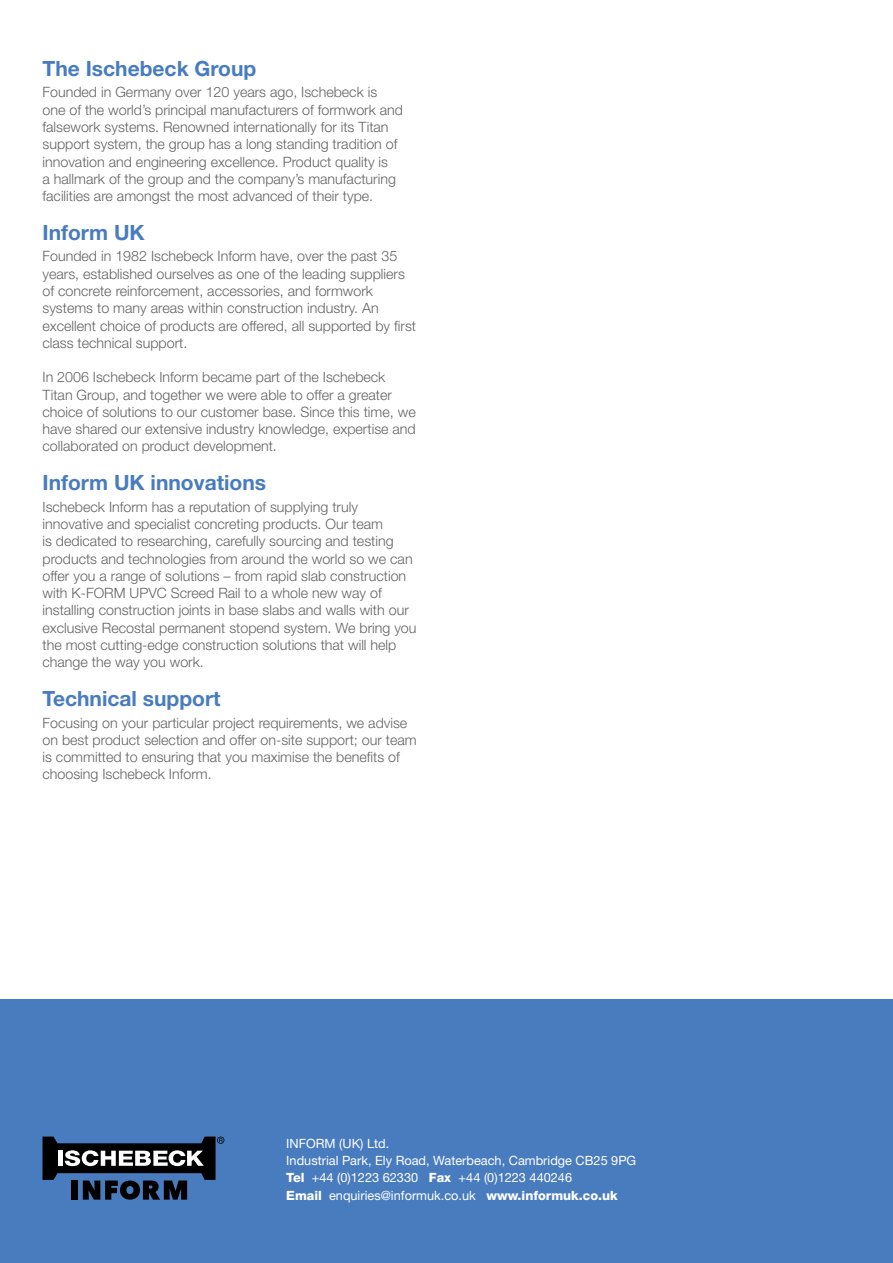
<style>
.page{position:relative;width:893px;height:1263px;background:#fff}
.page>*{position:absolute;margin:0;border:0;box-sizing:border-box;transform-origin:0 0}
.t1{font:700 21px "Helvetica Neue";color:#487cbf}
.t2{font:300 14.25px/17.2px "Helvetica Neue";color:#646363}
.t3{font:12.75px/17.2px "Helvetica Neue";color:#fff}
.s1{font-weight:800}
</style>
<div class="page">
<div style="left:0;top:999px;width:893px;height:264px;background:#487cbf"></div>
<svg style="left:43px;top:1136px;width:181px;height:63px"></svg>
<h1 class="t1" style="left:43px;top:55px;width:215px">The Ischebeck Group</h1>
<p class="t2" style="left:43px;top:83px;width:362px">Founded in Germany over 120 years ago, Ischebeck is one of the world’s principal manufacturers of formwork and falsework systems. Renowned internationally for its Titan support system, the group has a long standing tradition of innovation and engineering excellence. Product quality is<br>a hallmark of the group and the company’s manufacturing facilities are amongst the most advanced of their type.</p>
<h1 class="t1" style="left:43px;top:219px;width:104px">Inform UK</h1>
<p class="t2" style="left:43px;top:247px;width:375px">Founded in 1982 Ischebeck Inform have, over the past 35 years, established ourselves as one of the leading suppliers of concrete reinforcement, accessories, and formwork systems to many areas within construction industry. An excellent choice of products are offered, all supported by first class technical support.</p>
<p class="t2" style="left:43px;top:368px;width:375px">In 2006 Ischebeck Inform became part of the Ischebeck Titan Group, and together we were able to offer a greater choice of solutions to our customer base. Since this time, we have shared our extensive industry knowledge, expertise and collaborated on product development.</p>
<h1 class="t1" style="left:43px;top:470px;width:225px">Inform UK innovations</h1>
<p class="t2" style="left:43px;top:498px;width:375px">Ischebeck Inform has a reputation of supplying truly innovative and specialist concreting products. Our team<br>is dedicated to researching, carefully sourcing and testing products and technologies from around the world so we can offer you a range of solutions – from rapid slab construction with K-FORM UPVC Screed Rail to a whole new way of installing construction joints in base slabs and walls with our exclusive Recostal permanent stopend system. We bring you the most cutting-edge construction solutions that will help change the way you work.</p>
<h1 class="t1" style="left:43px;top:685px;width:180px">Technical support</h1>
<p class="t2" style="left:43px;top:713px;width:376px">Focusing on your particular project requirements, we advise on best product selection and offer on-site support; our team is committed to ensuring that you maximise the benefits of choosing Ischebeck Inform.</p>
<p class="t3" style="left:286px;top:1134px;width:351px">INFORM (UK) Ltd.<br>Industrial Park, Ely Road, Waterbeach, Cambridge CB25 9PG <span class="s1">Tel</span> +44 (0)1223 62330 <span class="s1">Fax</span> +44 (0)1223 440246<br><span class="s1">Email</span> enquiries@informuk.co.uk <span class="s1">www.informuk.co.uk</span></p>
</div>
